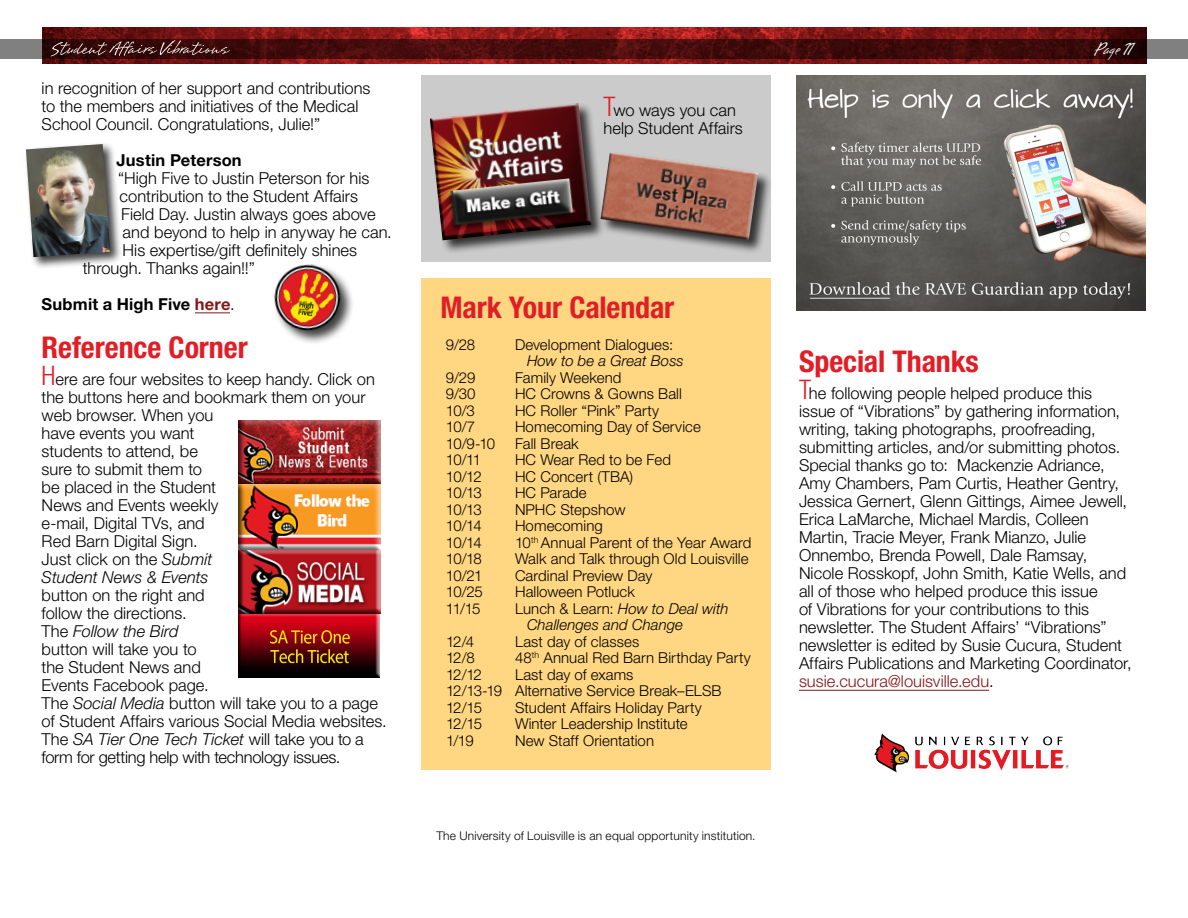
<style>
.page{position:relative;width:1188px;height:918px;background:#fff}
.page>*{position:absolute;margin:0;border:0;box-sizing:border-box;transform-origin:0 0}
.H1_Headlines{font:700 condensed 30px "Helvetica Neue LT Std";letter-spacing:-.005em;color:#e11e26}
.t1{font:22.5px "Brisa Alternates";letter-spacing:-.01em;color:#fff}
.p_body_text{font:300 16.5px/18px "Helvetica Neue LT Std";color:#000}
.p_body_text-2{font:700 16.5px "Helvetica Neue LT Std";letter-spacing:.01em;color:#000}
.p_body_text-3{font:300 15px/16.5px "Helvetica Neue LT Std";letter-spacing:.005em;color:#000}
.p_body_text-4{font:italic 300 15px/16.5px "Helvetica Neue LT Std";letter-spacing:.005em;color:#000}
.None{font:300 12px "Helvetica Neue LT Std";letter-spacing:.015em;color:#000}
.s1{color:#851618}
.s2{font-weight:300}
.s3{font-stretch:condensed;font-size:27px;color:#e11e26}
.s4{font-style:italic}
.s5{font-style:normal}
</style>
<div class="page">
<img style="left:42px;top:27px;width:1104px;height:36px">
<svg style="left:0;top:39px;width:1188px;height:20px;background:#461414"></svg>
<svg style="left:51px;top:40px;width:179px;height:16px;background:#512a2a"></svg>
<hr style="left:195px;top:313px;width:35px;height:1px;background:#851618">
<div style="left:421px;top:278px;width:350px;height:492px;background:#ffd681"></div>
<hr style="left:799px;top:690px;width:190px;height:1px;background:#851618">
<div style="left:421px;top:75px;width:350px;height:187px;background:#cbcbcb"></div>
<div style="left:429px;top:102px;width:176px;height:152px;background:#000;opacity:.75"></div>
<img style="left:430px;top:103px;width:161px;height:137px">
<div style="left:600px;top:151px;width:172px;height:103px;background:#000;opacity:.75"></div>
<img style="left:601px;top:152px;width:157px;height:88px">
<img style="left:238px;top:421px;width:142px;height:256px">
<img style="left:796px;top:75px;width:350px;height:235px">
<div style="left:272px;top:263px;width:82px;height:82px;background:#000;opacity:.75"></div>
<img style="left:272px;top:263px;width:75px;height:74px">
<div style="left:23px;top:142px;width:99px;height:127px;background:#000;opacity:.75"></div>
<img style="left:26px;top:144px;width:84px;height:113px">
<img style="left:874px;top:733px;width:194px;height:40px">
<p class="p_body_text" style="left:42px;top:79px;width:330px">in recognition of her support and contributions to the members and initiatives of the Medical<br>School Council. Congratulations, Julie!”</p>
<p class="p_body_text-2" style="left:117px;top:150px;width:127px">Justin Peterson</p>
<p class="p_body_text" style="left:118px;top:169px;width:253px">“High Five to Justin Peterson for his</p>
<p class="p_body_text" style="left:120px;top:187px;width:240px">contribution to the Student Affairs</p>
<p class="p_body_text" style="left:121px;top:205px;width:256px">Field Day. Justin always goes above</p>
<p class="p_body_text" style="left:123px;top:223px;width:271px">and beyond to help in anyway he can.</p>
<p class="p_body_text" style="left:123px;top:241px;width:236px">His expertise/gift definitely shines</p>
<p class="p_body_text" style="left:83px;top:259px;width:174px">through. Thanks again!!”</p>
<p class="p_body_text-2" style="left:42px;top:294px;width:195px">Submit a High Five <span class="s1">here</span><span class="s2">.</span></p>
<h1 class="H1_Headlines" style="left:42px;top:329px;width:208px">Reference Corner</h1>
<p class="p_body_text" style="left:42px;top:370px;width:347px"><span class="s3">H</span>ere are four websites to keep handy. Click on the buttons here and bookmark them on your web browser. When you<br>have events you want<br>students to attend, be<br>sure to submit them to<br>be placed in the Student<br>News and Events weekly<br>e-mail, Digital TVs, and<br>Red Barn Digital Sign.<br>Just click on the <span class="s4">Submit<br>Student News &amp; Events<br></span>button on the right and<br>follow the directions.<br>The <span class="s4">Follow the Bird<br></span>button will take you to<br>the Student News and<br>Events Facebook page.<br>The <span class="s4">Social Media</span> button will take you to a page of Student Affairs various Social Media websites.<br>The <span class="s4">SA Tier One Tech Ticket</span> will take you to a form for getting help with technology issues.</p>
<p class="p_body_text" style="left:604px;top:101px;width:141px"><span class="s3">T</span>wo ways you can help Student Affairs</p>
<h2 class="t1" style="left:1095px;top:38px;width:40px">Page 11</h2>
<h1 class="H1_Headlines" style="left:441px;top:289px;width:235px">Mark Your Calendar</h1>
<p class="p_body_text-3" style="left:446px;top:336px;width:31px">9/28</p>
<p class="p_body_text-3" style="left:527px;top:336px;width:158px;text-indent:-12px">Development Dialogues:<br><span class="s4">How to be a Great Boss</span></p>
<p class="p_body_text-3" style="left:446px;top:369px;width:31px">9/29</p>
<p class="p_body_text-3" style="left:515px;top:369px;width:108px">Family Weekend</p>
<p class="p_body_text-3" style="left:446px;top:385px;width:31px">9/30</p>
<p class="p_body_text-3" style="left:515px;top:385px;width:168px">HC Crowns &amp; Gowns Ball</p>
<p class="p_body_text-3" style="left:446px;top:402px;width:30px">10/3</p>
<p class="p_body_text-3" style="left:515px;top:402px;width:146px">HC Roller “Pink” Party</p>
<p class="p_body_text-3" style="left:446px;top:418px;width:31px">10/7</p>
<p class="p_body_text-3" style="left:515px;top:418px;width:187px">Homecoming Day of Service</p>
<p class="p_body_text-3" style="left:446px;top:435px;width:51px">10/9-10</p>
<p class="p_body_text-3" style="left:515px;top:435px;width:65px">Fall Break</p>
<p class="p_body_text-3" style="left:446px;top:451px;width:37px">10/11</p>
<p class="p_body_text-3" style="left:515px;top:451px;width:158px">HC Wear Red to be Fed</p>
<p class="p_body_text-3" style="left:446px;top:468px;width:37px">10/12</p>
<p class="p_body_text-3" style="left:515px;top:468px;width:120px">HC Concert (TBA)</p>
<p class="p_body_text-3" style="left:446px;top:484px;width:37px">10/13</p>
<p class="p_body_text-3" style="left:515px;top:484px;width:73px">HC Parade</p>
<p class="p_body_text-3" style="left:446px;top:501px;width:37px">10/13</p>
<p class="p_body_text-3" style="left:515px;top:501px;width:112px">NPHC Stepshow</p>
<p class="p_body_text-3" style="left:446px;top:517px;width:37px">10/14</p>
<p class="p_body_text-3" style="left:515px;top:517px;width:89px">Homecoming</p>
<p class="p_body_text-3" style="left:446px;top:534px;width:37px">10/14</p>
<p class="p_body_text-3" style="left:515px;top:534px;width:238px">10<sup>th</sup> Annual Parent of the Year Award</p>
<p class="p_body_text-3" style="left:446px;top:550px;width:37px">10/18</p>
<p class="p_body_text-3" style="left:515px;top:550px;width:235px">Walk and Talk through Old Louisville</p>
<p class="p_body_text-3" style="left:446px;top:567px;width:38px">10/21</p>
<p class="p_body_text-3" style="left:515px;top:567px;width:139px">Cardinal Preview Day</p>
<p class="p_body_text-3" style="left:446px;top:583px;width:38px">10/25</p>
<p class="p_body_text-3" style="left:515px;top:583px;width:121px">Halloween Potluck</p>
<p class="p_body_text-3" style="left:446px;top:600px;width:36px">11/15</p>
<p class="p_body_text-4" style="left:527px;top:600px;width:203px;text-indent:-12px"><span class="s5">Lunch &amp; Learn:</span> How to Deal with<br>Challenges and Change</p>
<p class="p_body_text-3" style="left:446px;top:633px;width:30px">12/4</p>
<p class="p_body_text-3" style="left:515px;top:633px;width:126px">Last day of classes</p>
<p class="p_body_text-3" style="left:446px;top:649px;width:30px">12/8</p>
<p class="p_body_text-3" style="left:515px;top:649px;width:237px">48<sup>th</sup> Annual Red Barn Birthday Party</p>
<p class="p_body_text-3" style="left:446px;top:666px;width:37px">12/12</p>
<p class="p_body_text-3" style="left:515px;top:666px;width:120px">Last day of exams</p>
<p class="p_body_text-3" style="left:446px;top:682px;width:277px">12/13-19 Alternative Service Break–ELSB</p>
<p class="p_body_text-3" style="left:446px;top:699px;width:38px">12/15</p>
<p class="p_body_text-3" style="left:515px;top:699px;width:188px">Student Affairs Holiday Party</p>
<p class="p_body_text-3" style="left:446px;top:715px;width:38px">12/15</p>
<p class="p_body_text-3" style="left:515px;top:715px;width:174px">Winter Leadership Institute</p>
<p class="p_body_text-3" style="left:446px;top:732px;width:29px">1/19</p>
<p class="p_body_text-3" style="left:515px;top:732px;width:141px">New Staff Orientation</p>
<p class="None" style="left:436px;top:829px;width:321px">The University of Louisville is an equal opportunity institution.</p>
<h1 class="H1_Headlines" style="left:799px;top:343px;width:181px">Special Thanks</h1>
<p class="p_body_text" style="left:799px;top:384px;width:334px"><span class="s3">T</span>he following people helped produce this issue of “Vibrations” by gathering information, writing, taking photographs, proofreading, submitting articles, and/or submitting photos.<br>Special thanks go to: Mackenzie Adriance, Amy Chambers, Pam Curtis, Heather Gentry, Jessica Gernert, Glenn Gittings, Aimee Jewell, Erica LaMarche, Michael Mardis, Colleen Martin, Tracie Meyer, Frank Mianzo, Julie Onnembo, Brenda Powell, Dale Ramsay, Nicole Rosskopf, John Smith, Katie Wells, and all of those who helped produce this issue<br>of Vibrations for your contributions to this newsletter. The Student Affairs’ “Vibrations” newsletter is edited by Susie Cucura, Student Affairs Publications and Marketing Coordinator, <span class="s1">susie.cucura@louisville.edu</span>.</p>
</div>
